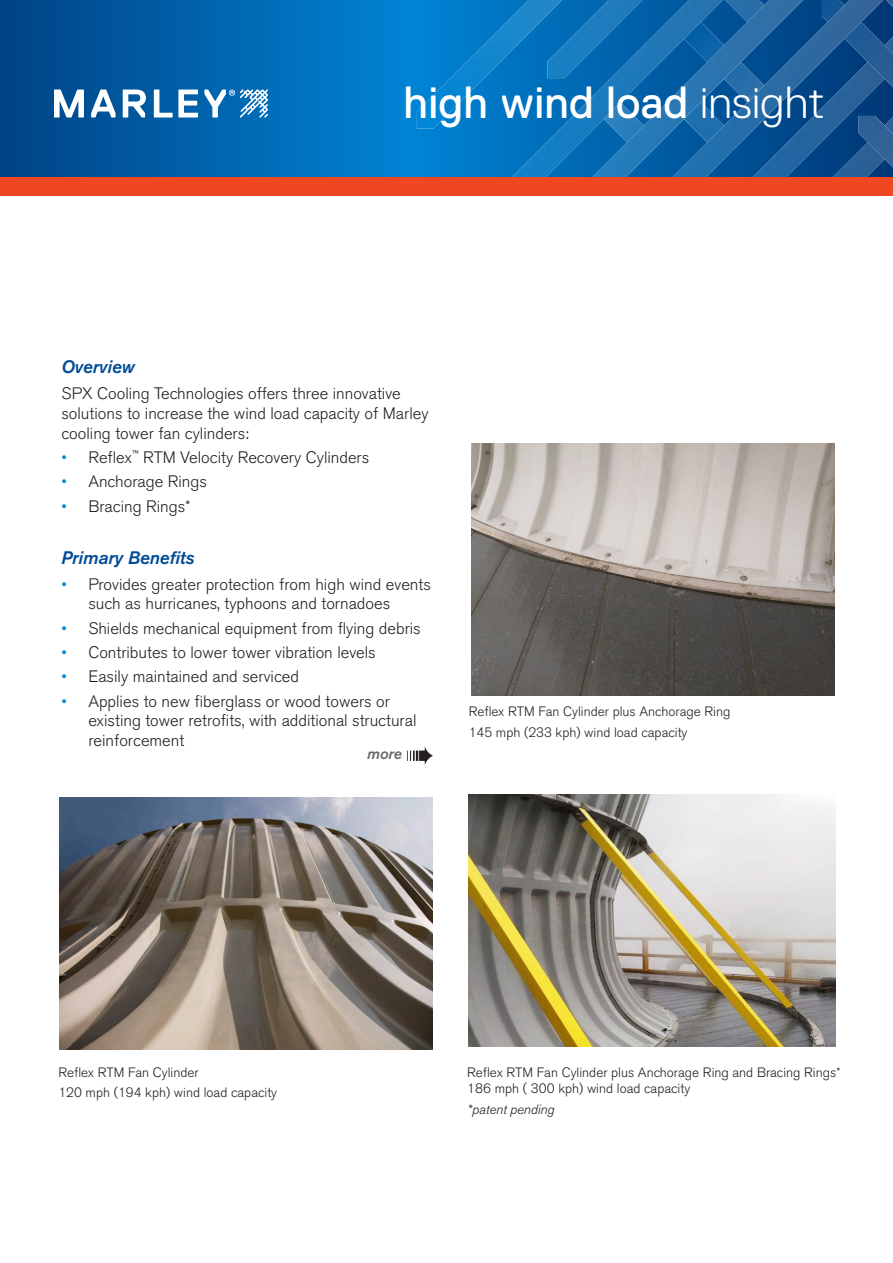
<style>
.page{position:relative;width:893px;height:1263px;background:#fff}
.page>*{position:absolute;margin:0;border:0;box-sizing:border-box;transform-origin:0 0}
.Front_Cover_Page_Hea{font:45px "Replica Std";letter-spacing:.005em;color:#fff}
.head{font:italic 500 18px "Akzidenz Grotesk BE";color:#004c97}
.body{font:300 16.5px/19.8px "Akzidenz Grotesk BE";color:#231f20}
.head-2{font:italic 500 15px "Akzidenz Grotesk BE";color:#69696c}
.body-2{font:300 13.5px/16.2px "Akzidenz Grotesk BE";color:#231f20}
.body-3{font:italic 300 13.5px "Akzidenz Grotesk BE";color:#231f20}
.s1{font-weight:300}
.s2{color:#008ccf}
</style>
<div class="page">
<img style="left:472px;top:444px;width:363px;height:252px">
<svg style="left:407px;top:747px;width:26px;height:18px"></svg>
<img style="left:59px;top:797px;width:374px;height:252px">
<img style="left:469px;top:794px;width:366px;height:252px">
<svg style="left:0;top:0;width:822px;height:177px;background:#0065af"></svg>
<img style="left:417px;top:0;width:145px;height:129px">
<img style="left:547px;top:0;width:92px;height:78px">
<img style="left:693px;top:22px;width:38px;height:80px">
<img style="left:604px;top:137px;width:23px;height:4px">
<img style="left:725px;top:0;width:4px;height:22px">
<img style="left:781px;top:0;width:22px;height:17px">
<img style="left:729px;top:0;width:52px;height:74px">
<img style="left:678px;top:40px;width:52px;height:85px">
<img style="left:627px;top:90px;width:52px;height:86px">
<img style="left:590px;top:141px;width:38px;height:36px">
<img style="left:693px;top:0;width:30px;height:31px">
<img style="left:639px;top:0;width:54px;height:84px">
<img style="left:746px;top:0;width:54px;height:15px">
<img style="left:586px;top:49px;width:54px;height:88px">
<img style="left:533px;top:102px;width:54px;height:75px">
<img style="left:509px;top:155px;width:25px;height:22px">
<img style="left:426px;top:173px;width:54px;height:4px">
<img style="left:750px;top:37px;width:143px;height:140px">
<img style="left:822px;top:0;width:71px;height:87px">
<img style="left:831px;top:117px;width:62px;height:60px">
<img style="left:858px;top:116px;width:35px;height:52px">
<img style="left:832px;top:0;width:51px;height:35px">
<img style="left:781px;top:17px;width:52px;height:85px">
<img style="left:731px;top:67px;width:52px;height:85px">
<img style="left:832px;top:33px;width:18px;height:18px">
<img style="left:680px;top:118px;width:52px;height:59px">
<svg style="left:670px;top:168px;width:12px;height:9px"></svg>
<div style="left:0;top:177px;width:893px;height:18px;background:#ef4722"></div>
<svg style="left:54px;top:90px;width:30px;height:27px"></svg>
<svg style="left:91px;top:90px;width:25px;height:27px"></svg>
<svg style="left:123px;top:90px;width:23px;height:27px"></svg>
<svg style="left:154px;top:90px;width:44px;height:27px"></svg>
<svg style="left:204px;top:90px;width:64px;height:28px"></svg>
<p class="Front_Cover_Page_Hea" style="left:403px;top:78px;width:422px">high wind load <span class="s1">insight</span></p>
<p class="head" style="left:61px;top:357px;width:75px">Overview</p>
<p class="body" style="left:61px;top:384px;width:369px">SPX Cooling Technologies offers three innovative solutions to increase the wind load capacity of Marley cooling tower fan cylinders:</p>
<p class="body" style="left:61px;top:448px;width:309px"><span class="s2">•</span> Reflex<sup>™</sup> RTM Velocity Recovery Cylinders</p>
<p class="body" style="left:61px;top:472px;width:147px"><span class="s2">•</span> Anchorage Rings</p>
<p class="body" style="left:61px;top:496px;width:130px"><span class="s2">•</span> Bracing Rings*</p>
<p class="head" style="left:61px;top:547px;width:135px">Primary Benefits</p>
<p class="body" style="left:88px;top:574px;width:344px;text-indent:-27px"><span class="s2">•</span> Provides greater protection from high wind events such as hurricanes, typhoons and tornadoes</p>
<p class="body" style="left:61px;top:618px;width:361px"><span class="s2">•</span> Shields mechanical equipment from flying debris</p>
<p class="body" style="left:61px;top:643px;width:316px"><span class="s2">•</span> Contributes to lower tower vibration levels</p>
<p class="body" style="left:61px;top:667px;width:239px"><span class="s2">•</span> Easily maintained and serviced</p>
<p class="body" style="left:88px;top:691px;width:330px;text-indent:-27px"><span class="s2">•</span> Applies to new fiberglass or wood towers or existing tower retrofits, with additional structural reinforcement</p>
<p class="body-2" style="left:469px;top:704px;width:263px">Reflex RTM Fan Cylinder plus Anchorage Ring</p>
<p class="body-2" style="left:469px;top:724px;width:220px">145 mph (233 kph) wind load capacity</p>
<p class="head-2" style="left:367px;top:745px;width:36px">more</p>
<p class="body-2" style="left:58px;top:1064px;width:142px">Reflex RTM Fan Cylinder</p>
<p class="body-2" style="left:58px;top:1085px;width:220px">120 mph (194 kph) wind load capacity</p>
<p class="body-2" style="left:467px;top:1064px;width:375px">Reflex RTM Fan Cylinder plus Anchorage Ring and Bracing Rings*<br>186 mph ( 300 kph) wind load capacity</p>
<p class="body-3" style="left:467px;top:1102px;width:89px">*patent pending</p>
</div>
